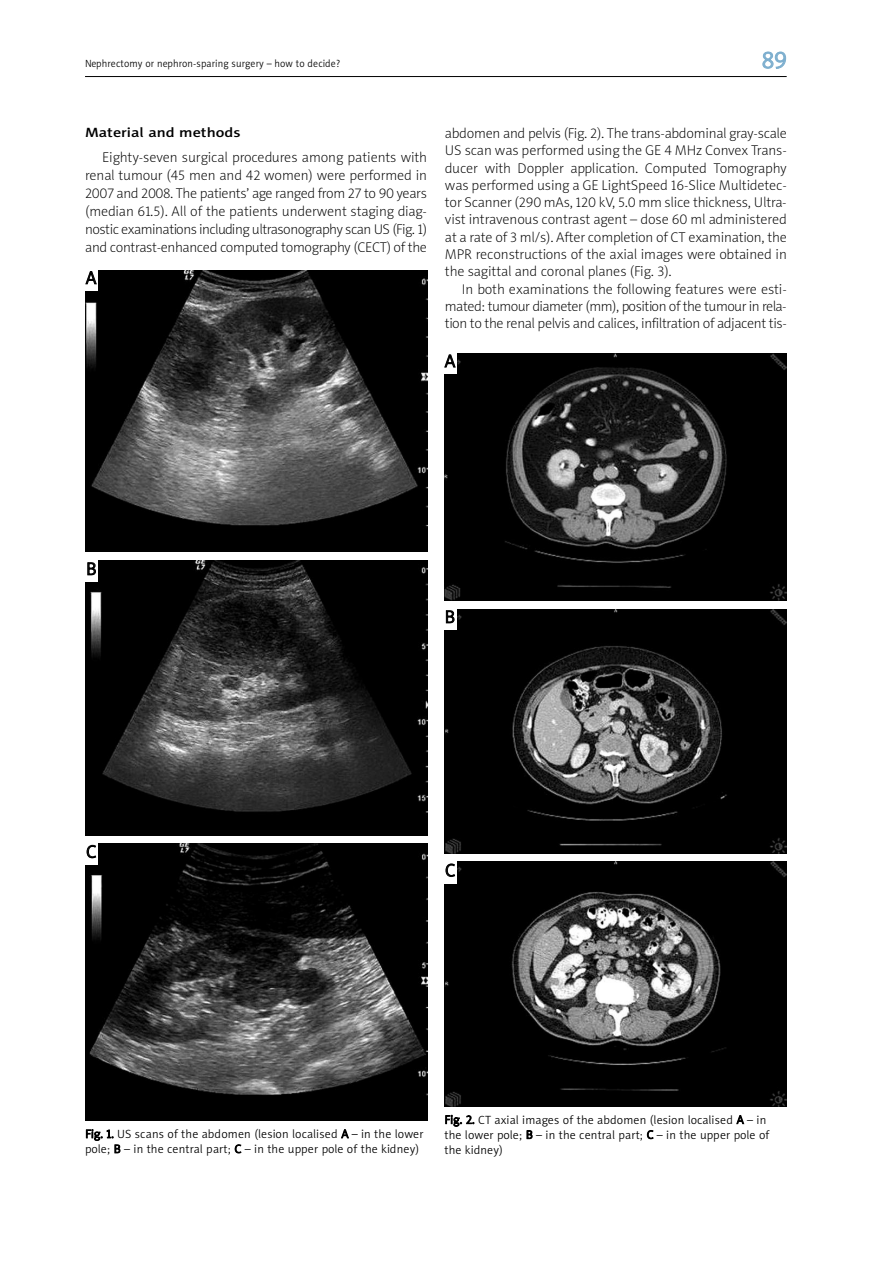
<style>
.page{position:relative;width:893px;height:1263px;background:#fff}
.page>*{position:absolute;margin:0;border:0;box-sizing:border-box;transform-origin:0 0}
.t1{font:24px "Naomi Sans EFNPS Light";color:#7caece}
.t2{font:18px "Naomi Sans EFNPS Light";color:#000}
.t3{font:14.25px/17.2px "Naomi Sans EFNPS Thin";letter-spacing:-.015em;color:#000;text-align:justify}
.t4{font:13.5px "Naomi Sans EFNPS Medium";color:#000;scale:1.2 1}
.t5{font:12px/15px "Naomi Sans EFNPS Light";letter-spacing:.015em;color:#000}
.t6{font:10.5px "Naomi Sans EFNPS Light";letter-spacing:.015em;color:#000;scale:.95 1}
</style>
<div class="page">
<img style="left:85px;top:270px;width:342px;height:282px">
<img style="left:85px;top:844px;width:342px;height:277px">
<img style="left:85px;top:560px;width:342px;height:275px">
<div style="left:83px;top:842px;width:15px;height:22px;background:#fff"></div>
<div style="left:83px;top:559px;width:15px;height:23px;background:#fff"></div>
<div style="left:83px;top:268px;width:15px;height:23px;background:#fff"></div>
<img style="left:444px;top:354px;width:343px;height:247px">
<img style="left:444px;top:862px;width:343px;height:245px">
<img style="left:444px;top:609px;width:343px;height:244px">
<div style="left:442px;top:861px;width:15px;height:22px;background:#fff"></div>
<div style="left:442px;top:607px;width:15px;height:23px;background:#fff"></div>
<div style="left:442px;top:352px;width:15px;height:22px;background:#fff"></div>
<hr style="left:85px;top:76px;width:702px;height:1px;background:#000">
<p class="t6" style="left:85px;top:60px;width:270px">Nephrectomy or nephron-sparing surgery – how to decide?</p>
<h1 class="t1" style="left:762px;top:51px;width:27px">89</h1>
<p class="t4" style="left:85px;top:128px;width:131px">Material and methods</p>
<p class="t3" style="left:85px;top:149px;width:343px;line-height:18px;text-indent:17px">Eighty-seven surgical procedures among patients with renal tumour (45 men and 42 women) were performed in 2007 and 2008. The patients’ age ranged from 27 to 90 years (median 61.5). All of the patients underwent staging diag&shy;nostic examinations including ultrasonography scan US (Fig. 1) and contrast-enhanced computed tomography (CECT) of the</p>
<p class="t2" style="left:86px;top:271px;width:12px">A</p>
<p class="t3" style="left:445px;top:126px;width:343px">abdomen and pelvis (Fig. 2). The trans-abdominal gray-scale US scan was performed using the GE 4 MHz Convex Trans&shy;ducer with Doppler application. Computed Tomography was performed using a GE LightSpeed 16-Slice Multidetec&shy;tor Scanner (290 mAs, 120 kV, 5.0 mm slice thickness, Ultra&shy;vist intravenous contrast agent – dose 60 ml administered at a rate of 3 ml/s). After completion of CT examination, the MPR reconstructions of the axial images were obtained in the sagittal and coronal planes (Fig. 3).</p>
<p class="t3" style="left:445px;top:281px;width:343px;text-indent:17px">In both examinations the following features were esti&shy;mated: tumour diameter (mm), position of the tumour in rela&shy;tion to the renal pelvis and calices, infiltration of adjacent tis-</p>
<p class="t2" style="left:445px;top:354px;width:12px">A</p>
<p class="t2" style="left:86px;top:562px;width:12px">B</p>
<p class="t2" style="left:445px;top:610px;width:12px">B</p>
<p class="t2" style="left:86px;top:844px;width:12px">C</p>
<p class="t2" style="left:445px;top:863px;width:12px">C</p>
<p class="t5" style="left:85px;top:1127px;width:340px">Fig. 1. US scans of the abdomen (lesion localised A – in the lower pole; B – in the central part; C – in the upper pole of the kidney)</p>
<p class="t5" style="left:444px;top:1113px;width:326px">Fig. 2. CT axial images of the abdomen (lesion localised A – in the lower pole; B – in the central part; C – in the upper pole of the kidney)</p>
</div>
